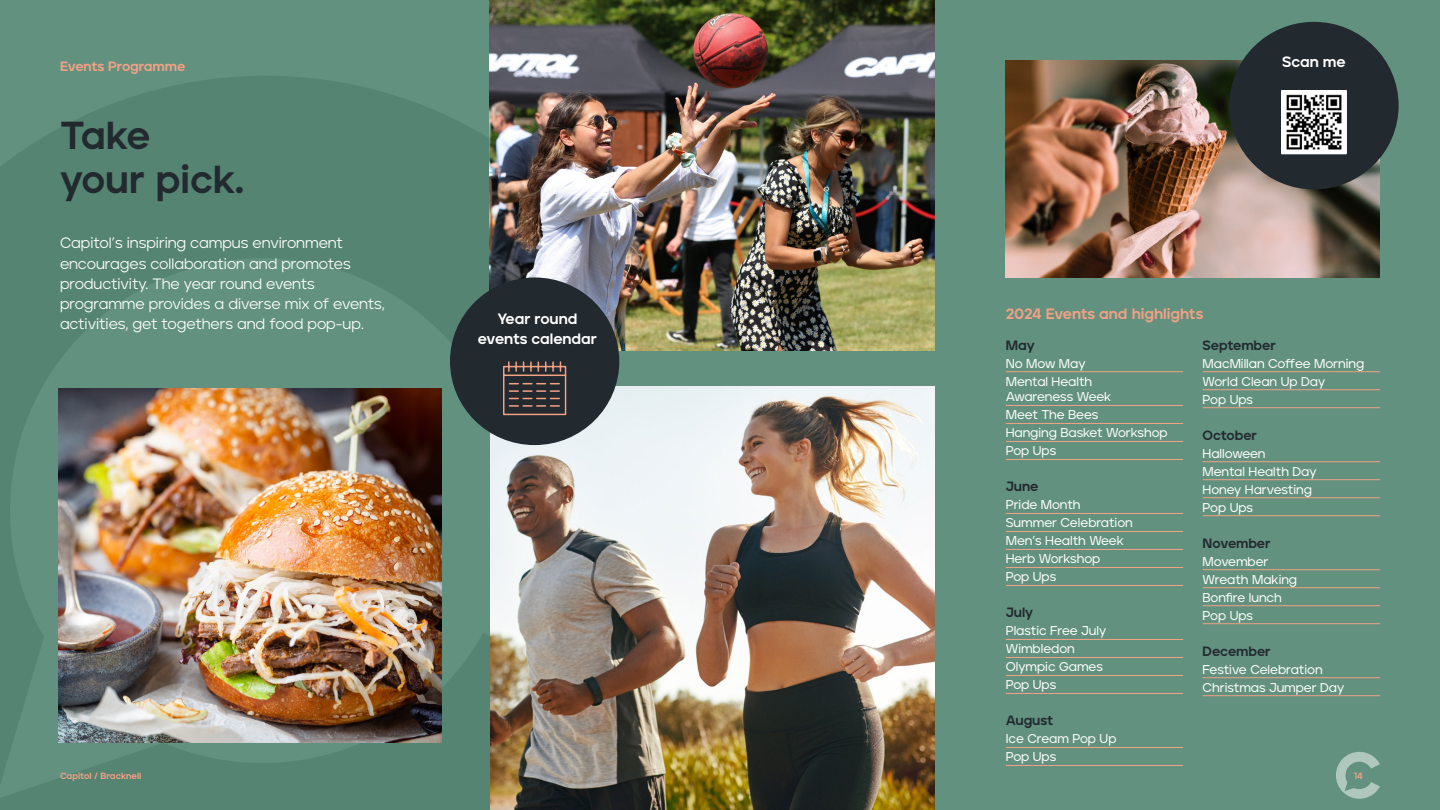
<style>
.page{position:relative;width:1440px;height:810px;background:#62917f}
.page>*{position:absolute;margin:0;border:0;box-sizing:border-box;transform-origin:0 0}
.t1{font:800 39px/43.5px "Jeko";letter-spacing:-.005em;color:#22292f}
.t2{font:15px/20.2px "Jeko";letter-spacing:-.005em;color:#fff}
.t3{font:800 15px "Jeko";letter-spacing:-.005em;color:#fff}
.t4{font:800 15px "Jeko";color:#f3a185}
.t5{font:800 13.5px "Jeko";letter-spacing:-.01em;color:#22292f}
.t6{font:800 13.5px "Jeko";letter-spacing:-.01em;color:#f3a185}
.t7{font:500 12.75px/18px "Jeko";color:#fff}
.t8{font:800 9px "Jeko";color:#f3a185}
</style>
<div class="page">
<svg style="left:0;top:76px;width:646px;height:734px;fill:#558472"></svg>
<img style="left:490px;top:0;width:445px;height:350px">
<img style="left:59px;top:388px;width:383px;height:354px">
<img style="left:490px;top:387px;width:445px;height:423px">
<img style="left:1006px;top:60px;width:374px;height:218px">
<div style="left:450px;top:278px;width:169px;height:167px;background:#22292f;border-radius:50%"></div>
<svg style="left:503px;top:361px;width:64px;height:55px"></svg>
<hr style="left:1006px;top:371px;width:177px;height:1px;background:#f3a185">
<hr style="left:1006px;top:405px;width:177px;height:1px;background:#f3a185">
<hr style="left:1006px;top:423px;width:177px;height:1px;background:#f3a185">
<hr style="left:1006px;top:441px;width:177px;height:1px;background:#f3a185">
<hr style="left:1006px;top:459px;width:177px;height:1px;background:#f3a185">
<hr style="left:1006px;top:513px;width:177px;height:1px;background:#f3a185">
<hr style="left:1006px;top:531px;width:177px;height:1px;background:#f3a185">
<hr style="left:1006px;top:549px;width:177px;height:1px;background:#f3a185">
<hr style="left:1006px;top:567px;width:177px;height:1px;background:#f3a185">
<hr style="left:1006px;top:585px;width:177px;height:1px;background:#f3a185">
<hr style="left:1006px;top:639px;width:177px;height:1px;background:#f3a185">
<hr style="left:1006px;top:657px;width:177px;height:1px;background:#f3a185">
<hr style="left:1006px;top:675px;width:177px;height:1px;background:#f3a185">
<hr style="left:1006px;top:693px;width:177px;height:1px;background:#f3a185">
<hr style="left:1006px;top:747px;width:177px;height:1px;background:#f3a185">
<hr style="left:1006px;top:765px;width:177px;height:1px;background:#f3a185">
<hr style="left:1203px;top:371px;width:177px;height:1px;background:#f3a185">
<hr style="left:1203px;top:389px;width:177px;height:1px;background:#f3a185">
<hr style="left:1203px;top:407px;width:177px;height:1px;background:#f3a185">
<hr style="left:1203px;top:461px;width:177px;height:1px;background:#f3a185">
<hr style="left:1203px;top:479px;width:177px;height:1px;background:#f3a185">
<hr style="left:1203px;top:497px;width:177px;height:1px;background:#f3a185">
<hr style="left:1203px;top:515px;width:177px;height:1px;background:#f3a185">
<hr style="left:1203px;top:569px;width:177px;height:1px;background:#f3a185">
<hr style="left:1203px;top:587px;width:177px;height:1px;background:#f3a185">
<hr style="left:1203px;top:605px;width:177px;height:1px;background:#f3a185">
<hr style="left:1203px;top:623px;width:177px;height:1px;background:#f3a185">
<hr style="left:1203px;top:677px;width:177px;height:1px;background:#f3a185">
<hr style="left:1203px;top:695px;width:177px;height:1px;background:#f3a185">
<div style="left:1229px;top:22px;width:170px;height:167px;background:#22292f;border-radius:50%"></div>
<img style="left:1281px;top:90px;width:66px;height:64px">
<svg style="left:1336px;top:752px;width:44px;height:47px"></svg>
<p class="t6" style="left:60px;top:58px;width:127px">Events Programme</p>
<h1 class="t1" style="left:60px;top:113px;width:186px">Take your pick.</h1>
<p class="t2" style="left:60px;top:233px;width:326px">Capitol’s inspiring campus environment encourages collaboration and promotes productivity. The year round events programme provides a diverse mix of events, activities, get togethers and food pop-up.</p>
<p class="t3" style="left:1282px;top:53px;width:65px">Scan me</p>
<p class="t3" style="left:497px;top:310px;width:81px">Year round</p>
<p class="t4" style="left:1006px;top:305px;width:199px">2024 Events and highlights</p>
<p class="t3" style="left:478px;top:330px;width:121px">events calendar</p>
<p class="t5" style="left:1203px;top:337px;width:75px">September</p>
<p class="t7" style="left:1203px;top:354px;width:163px">MacMillan Coffee Morning<br>World Clean Up Day<br>Pop Ups</p>
<p class="t5" style="left:1203px;top:427px;width:56px">October</p>
<p class="t7" style="left:1203px;top:444px;width:116px">Halloween<br>Mental Health Day<br>Honey Harvesting<br>Pop Ups</p>
<p class="t5" style="left:1203px;top:535px;width:70px">November</p>
<p class="t7" style="left:1203px;top:552px;width:96px">Movember<br>Wreath Making<br>Bonfire lunch<br>Pop Ups</p>
<p class="t5" style="left:1203px;top:643px;width:70px">December</p>
<p class="t7" style="left:1203px;top:660px;width:143px">Festive Celebration<br>Christmas Jumper Day</p>
<p class="t5" style="left:1006px;top:337px;width:31px">May</p>
<p class="t7" style="left:1006px;top:354px;width:88px">No Mow May<br>Mental Health</p>
<p class="t7" style="left:1006px;top:388px;width:163px">Awareness Week<br>Meet The Bees<br>Hanging Basket Workshop<br>Pop Ups</p>
<p class="t5" style="left:1006px;top:478px;width:34px">June</p>
<p class="t7" style="left:1006px;top:496px;width:129px">Pride Month<br>Summer Celebration<br>Men’s Health Week<br>Herb Workshop<br>Pop Ups</p>
<p class="t5" style="left:1006px;top:604px;width:29px">July</p>
<p class="t7" style="left:1006px;top:622px;width:102px">Plastic Free July<br>Wimbledon<br>Olympic Games<br>Pop Ups</p>
<p class="t5" style="left:1006px;top:712px;width:49px">August</p>
<p class="t7" style="left:1006px;top:730px;width:112px">Ice Cream Pop Up<br>Pop Ups</p>
<p class="t8" style="left:60px;top:770px;width:83px">Capitol / Bracknell</p>
<p class="t8" style="left:1354px;top:770px;width:11px">14</p>
</div>
